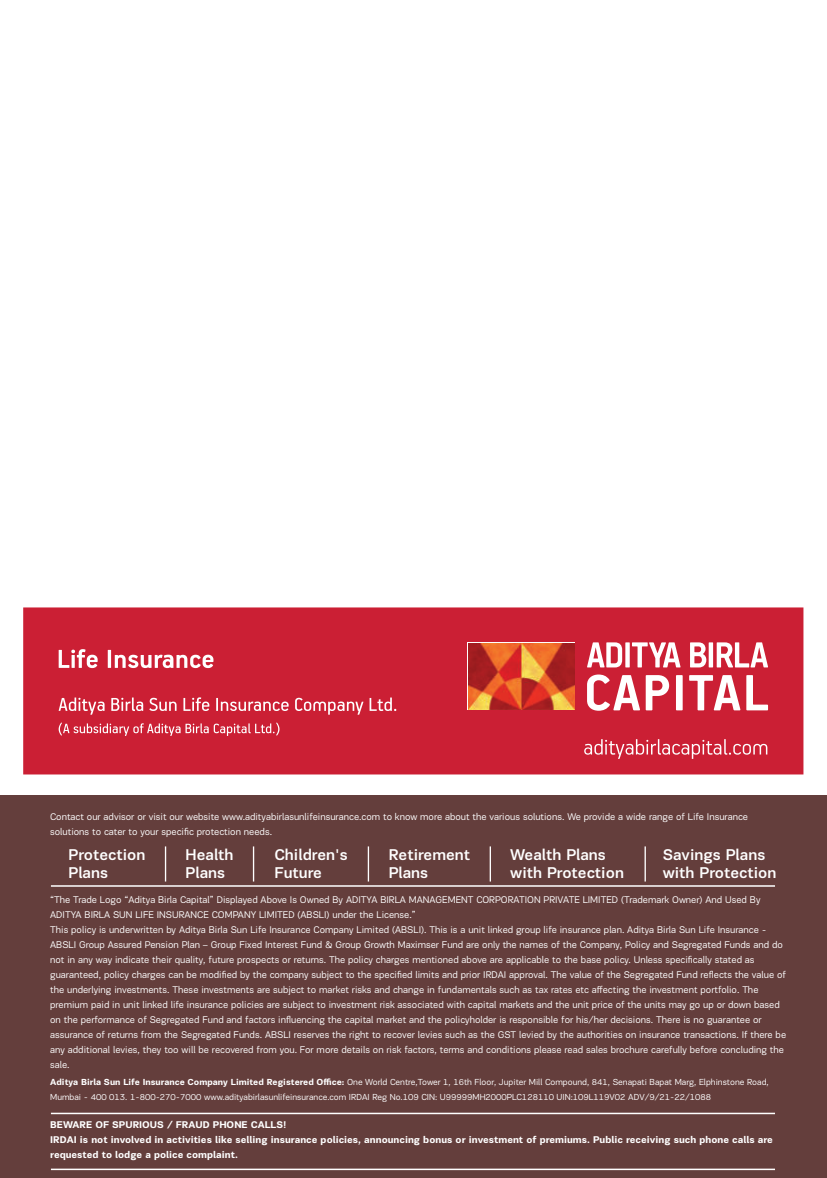
<style>
.page{position:relative;width:827px;height:1178px;background:#fff}
.page>*{position:absolute;margin:0;border:0;box-sizing:border-box;transform-origin:0 0}
.t1{font:500 16px/18px "PF Encore Sans Pro";color:#fff}
.t2{font:10px/15px "PF Encore Sans Pro";color:#fff}
.t3{font:700 10px/15px "PF Encore Sans Pro";color:#fff}
.t4{font:9px/15px "PF Encore Sans Pro";color:#fff}
.s1{font-weight:700}
</style>
<div class="page">
<div style="left:0;top:795px;width:827px;height:383px;background:#643e3c"></div>
<hr style="left:51px;top:885px;width:724px;height:2px;background:#fff">
<hr style="left:51px;top:1113px;width:724px;height:1px;background:#fff">
<hr style="left:51px;top:1169px;width:724px;height:1px;background:#fff">
<hr style="left:165px;top:846px;width:1px;height:36px;background:#fff">
<hr style="left:253px;top:846px;width:1px;height:36px;background:#fff">
<hr style="left:368px;top:846px;width:1px;height:36px;background:#fff">
<hr style="left:490px;top:846px;width:1px;height:36px;background:#fff">
<hr style="left:644px;top:846px;width:2px;height:36px;background:#fff">
<div style="left:23px;top:607px;width:780px;height:167px;background:#cb1f34"></div>
<svg style="left:59px;top:649px;width:39px;height:19px"></svg>
<svg style="left:108px;top:650px;width:105px;height:18px"></svg>
<svg style="left:59px;top:698px;width:46px;height:17px"></svg>
<svg style="left:111px;top:698px;width:32px;height:13px"></svg>
<svg style="left:149px;top:698px;width:27px;height:13px"></svg>
<svg style="left:183px;top:697px;width:26px;height:14px"></svg>
<svg style="left:216px;top:698px;width:73px;height:13px"></svg>
<svg style="left:295px;top:698px;width:68px;height:17px"></svg>
<svg style="left:369px;top:698px;width:27px;height:13px"></svg>
<svg style="left:59px;top:723px;width:220px;height:13px;background:#d65262"></svg>
<svg style="left:467px;top:642px;width:108px;height:68px"></svg>
<img style="left:469px;top:644px;width:105px;height:65px">
<svg style="left:587px;top:642px;width:35px;height:25px"></svg>
<div style="left:625px;top:642px;width:5px;height:25px;background:#fff"></div>
<svg style="left:632px;top:642px;width:48px;height:25px"></svg>
<svg style="left:690px;top:642px;width:16px;height:25px"></svg>
<div style="left:708px;top:642px;width:5px;height:25px;background:#fff"></div>
<svg style="left:716px;top:642px;width:52px;height:25px"></svg>
<svg style="left:587px;top:675px;width:53px;height:36px"></svg>
<svg style="left:646px;top:675px;width:23px;height:35px"></svg>
<div style="left:676px;top:675px;width:6px;height:35px;background:#fff"></div>
<svg style="left:689px;top:675px;width:51px;height:35px"></svg>
<svg style="left:746px;top:675px;width:22px;height:35px"></svg>
<svg style="left:584px;top:739px;width:183px;height:20px;background:#d54b5c"></svg>
<p class="t2" style="left:50px;top:810px;width:699px">Contact our advisor or visit our website www.adityabirlasunlifeinsurance.com to know more about the various solutions. We provide a wide range of Life Insurance solutions to cater to your specific protection needs.</p>
<h1 class="t1" style="left:186px;top:847px;width:49px">Health<br>Plans</h1>
<h1 class="t1" style="left:274px;top:847px;width:75px">Children's<br>Future</h1>
<h1 class="t1" style="left:69px;top:847px;width:78px">Protection<br>Plans</h1>
<h1 class="t1" style="left:389px;top:847px;width:83px">Retirement<br>Plans</h1>
<h1 class="t1" style="left:510px;top:847px;width:115px">Wealth Plans with Protection</h1>
<h1 class="t1" style="left:663px;top:847px;width:115px">Savings Plans with Protection</h1>
<p class="t2" style="left:50px;top:893px;width:712px">“The Trade Logo “Aditya Birla Capital” Displayed Above Is Owned By ADITYA BIRLA MANAGEMENT CORPORATION PRIVATE LIMITED (Trademark Owner) And Used By<br>ADITYA BIRLA SUN LIFE INSURANCE COMPANY LIMITED (ABSLI) under the License.”</p>
<p class="t2" style="left:50px;top:923px;width:737px">This policy is underwritten by Aditya Birla Sun Life Insurance Company Limited (ABSLI). This is a unit linked group life insurance plan. Aditya Birla Sun Life Insurance - ABSLI Group Assured Pension Plan – Group Fixed Interest Fund &amp; Group Growth Maximser Fund are only the names of the Company, Policy and Segregated Funds and do not in any way indicate their quality, future prospects or returns. The policy charges mentioned above are applicable to the base policy. Unless specifically stated as guaranteed, policy charges can be modified by the company subject to the specified limits and prior IRDAI approval. The value of the Segregated Fund reflects the value of the underlying investments. These investments are subject to market risks and change in fundamentals such as tax rates etc affecting the investment portfolio. The premium paid in unit linked life insurance policies are subject to investment risk associated with capital markets and the unit price of the units may go up or down based on the performance of Segregated Fund and factors influencing the capital market and the policyholder is responsible for his/her decisions. There is no guarantee or assurance of returns from the Segregated Funds. ABSLI reserves the right to recover levies such as the GST levied by the authorities on insurance transactions. If there be any additional levies, they too will be recovered from you. For more details on risk factors, terms and conditions please read sales brochure carefully before concluding the sale.</p>
<p class="t4" style="left:50px;top:1075px;width:720px"><span class="s1">Aditya Birla Sun Life Insurance Company Limited Registered Office:</span> One World Centre,Tower 1, 16th Floor, Jupiter Mill Compound, 841, Senapati Bapat Marg, Elphinstone Road,<br>Mumbai - 400 013. 1-800-270-7000 www.adityabirlasunlifeinsurance.com IRDAI Reg No.109 CIN: U99999MH2000PLC128110 UIN:109L119V02 ADV/9/21-22/1088</p>
<p class="t3" style="left:50px;top:1118px;width:724px">BEWARE OF SPURIOUS / FRAUD PHONE CALLS!<br>IRDAI is not involved in activities like selling insurance policies, announcing bonus or investment of premiums. Public receiving such phone calls are requested to lodge a police complaint.</p>
</div>
